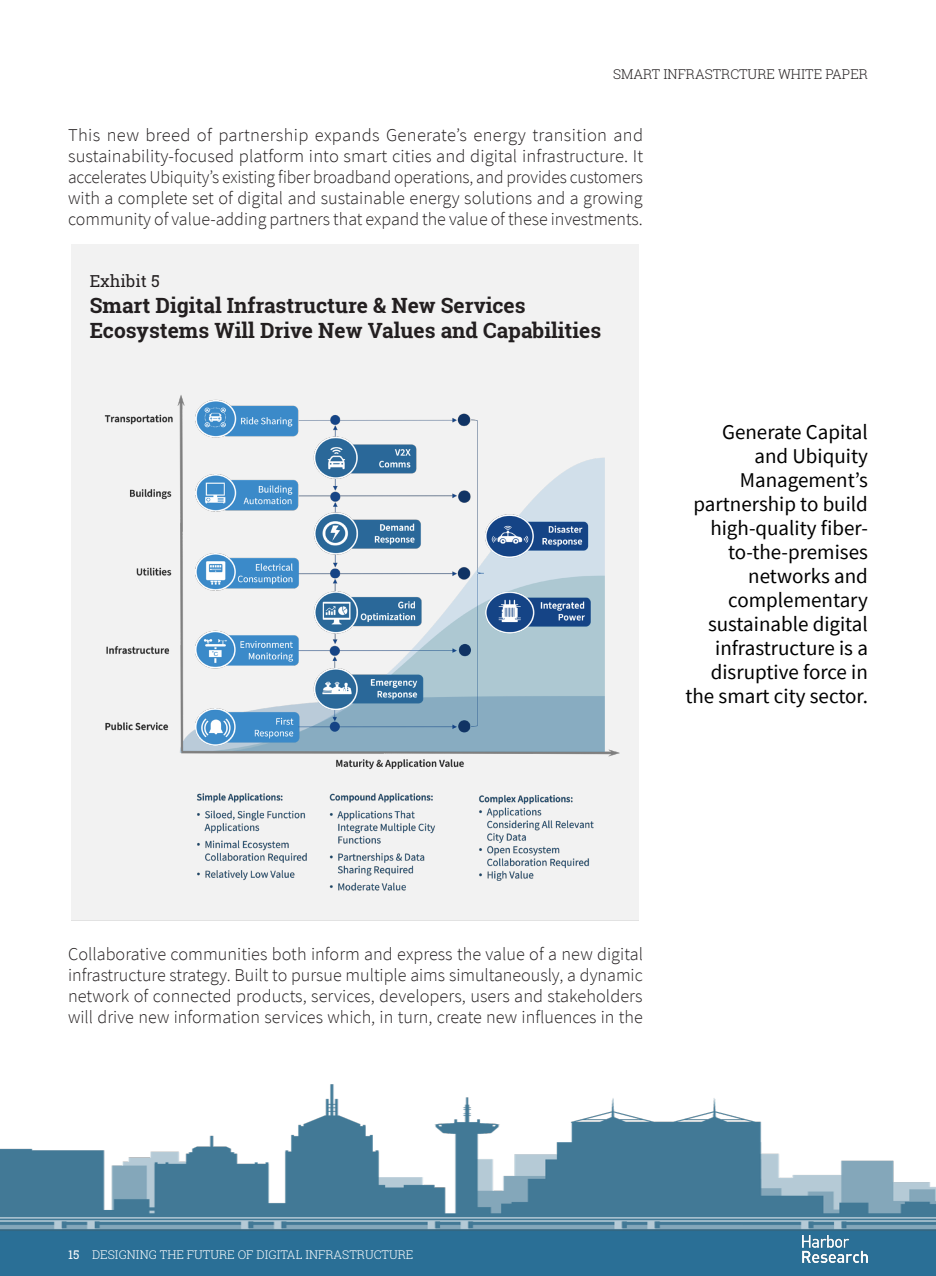
<style>
.page{position:relative;width:936px;height:1276px;background:#fff}
.page>*{position:absolute;margin:0;border:0;box-sizing:border-box;transform-origin:0 0}
.t1{font:21px/24px "Source Sans Pro";color:#000;text-align:right}
.t2{font:700 21px/25.5px "Roboto Slab";color:#231f20}
.Medium_Title__12pt{font:300 18px/21px "Source Sans Pro";color:#231f20;text-align:justify}
.t3{font:16.5px "Roboto Slab";color:#231f20}
.t4{font:300 13.5px "Roboto Slab";color:#231f20}
.t5{font:300 12px "Roboto Slab";color:#fff}
.s1{font-weight:400}
</style>
<div class="page">
<img style="left:0;top:1084px;width:935px;height:192px">
<img style="left:802px;top:1235px;width:65px;height:27px">
<img style="left:88px;top:386px;width:542px;height:514px">
<p class="t4" style="left:613px;top:65px;width:256px">SMART INFRASTRCTURE WHITE PAPER</p>
<p class="Medium_Title__12pt" style="left:68px;top:125px;width:576px">This new breed of partnership expands Generate’s energy transition and sustainability-focused platform into smart cities and digital infrastructure. It accelerates Ubiquity’s existing fiber broadband operations, and provides customers with a complete set of digital and sustainable energy solutions and a growing community of value-adding partners that expand the value of these investments.</p>
<p class="t3" style="left:90px;top:270px;width:72px">Exhibit 5</p>
<p class="t2" style="left:90px;top:292px;width:513px">Smart Digital Infrastructure &amp; New Services<br>Ecosystems Will Drive New Values and Capabilities</p>
<p class="t1" style="left:685px;top:420px;width:184px">Generate Capital and Ubiquity<br>Management’s partnership to build high-quality fiber&shy;to-the-premises networks and complementary sustainable digital infrastructure is a disruptive force in the smart city sector.</p>
<p class="Medium_Title__12pt" style="left:68px;top:944px;width:576px">Collaborative communities both inform and express the value of a new digital infrastructure strategy. Built to pursue multiple aims simultaneously, a dynamic network of connected products, services, developers, users and stakeholders will drive new information services which, in turn, create new influences in the</p>
<p class="t5" style="left:68px;top:1246px;width:347px"><span class="s1">15</span> DESIGNING THE FUTURE OF DIGITAL INFRASTRUCTURE</p>
</div>
